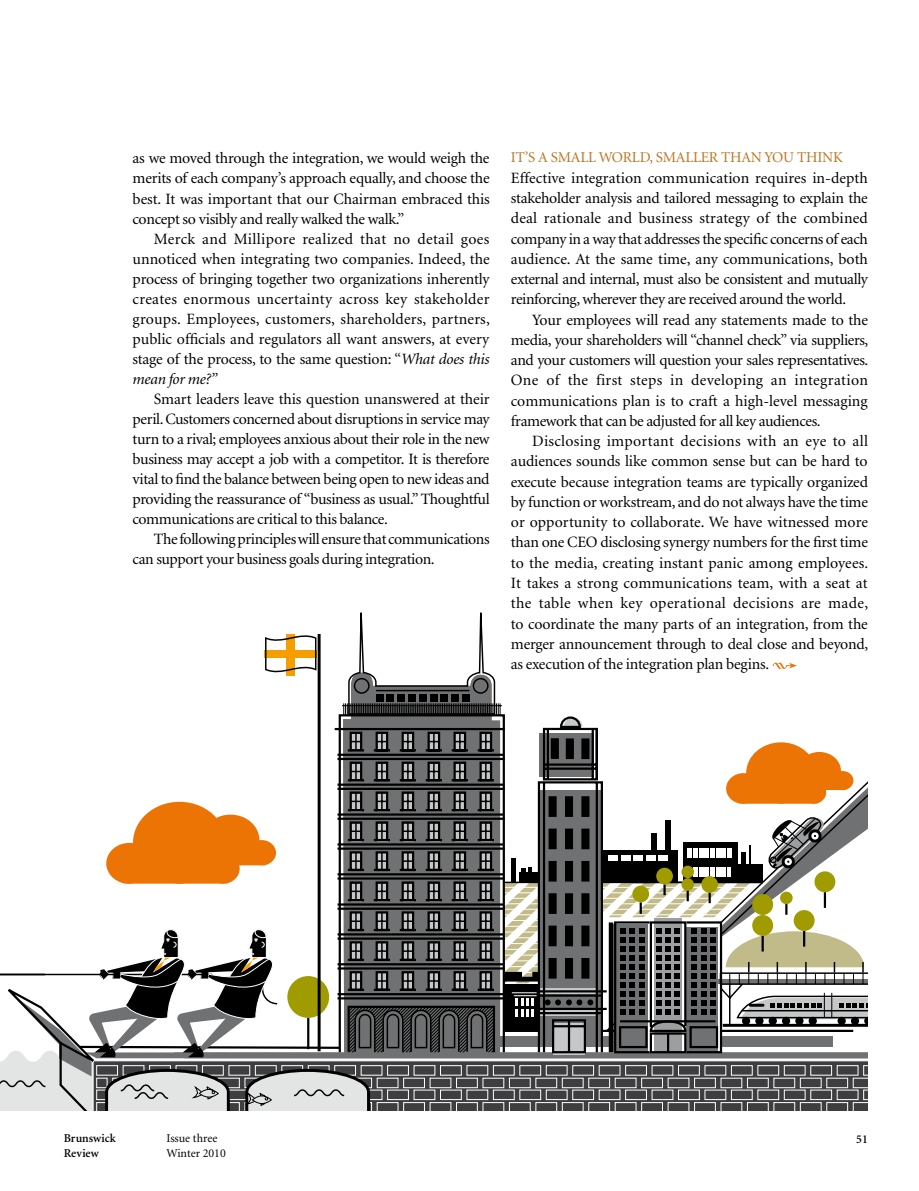
<style>
.page{position:relative;width:919px;height:1191px;background:#fff}
.page>*{position:absolute;margin:0;border:0;box-sizing:border-box;transform-origin:0 0}
.t1{font:15.75px/20.2px "Minion";letter-spacing:-.02em;color:#000;text-align:justify}
.t2{font:15px "Minion Regular SC";letter-spacing:-.015em;color:#ba7623}
.t3{font:12px "Minion";color:#000}
.t4{font:600 12px/15px "Minion";color:#000}
.s1{font-style:italic}
</style>
<div class="page">
<svg style="left:0;top:612px;width:868px;height:498px"></svg>
<p class="t1" style="left:133px;top:148px;width:359px">as we moved through the integration, we would weigh the merits of each company’s approach equally, and choose the best. It was important that our Chairman embraced this concept so visibly and really walked the walk.”</p>
<p class="t1" style="left:133px;top:230px;width:359px;text-indent:21px">Merck and Millipore realized that no detail goes unnoticed when integrating two companies. Indeed, the process of bringing together two organizations inherently creates enormous uncertainty across key stakeholder groups. Employees, customers, shareholders, partners, public officials and regulators all want answers, at every stage of the process, to the same question: “<span class="s1">What does this mean for me?”</span></p>
<p class="t1" style="left:133px;top:390px;width:359px;text-indent:21px">Smart leaders leave this question unanswered at their peril. Customers concerned about disruptions in service may turn to a rival; employees anxious about their role in the new business may accept a job with a competitor. It is therefore vital to find the balance between being open to new ideas and providing the reassurance of “business as usual.” Thoughtful communications are critical to this balance.</p>
<p class="t1" style="left:133px;top:529px;width:358px;text-indent:21px">The following principles will ensure that communications can support your business goals during integration.</p>
<p class="t2" style="left:511px;top:150px;width:333px">IT’S A SMALL WORLD, SMALLER THAN YOU THINK</p>
<p class="t1" style="left:511px;top:168px;width:358px">Effective integration communication requires in-depth stakeholder analysis and tailored messaging to explain the deal rationale and business strategy of the combined company in a way that addresses the specific concerns of each audience. At the same time, any communications, both external and internal, must also be consistent and mutually reinforcing, wherever they are received around the world.</p>
<p class="t1" style="left:511px;top:310px;width:359px;text-indent:21px">Your employees will read any statements made to the media, your shareholders will “channel check” via suppliers, and your customers will question your sales representatives.<br>One of the first steps in developing an integration communications plan is to craft a high-level messaging framework that can be adjusted for all key audiences.</p>
<p class="t1" style="left:511px;top:431px;width:359px;text-indent:21px">Disclosing important decisions with an eye to all audiences sounds like common sense but can be hard to execute because integration teams are typically organized by function or workstream, and do not always have the time or opportunity to collaborate. We have witnessed more than one CEO disclosing synergy numbers for the first time to the media, creating instant panic among employees.<br>It takes a strong communications team, with a seat at the table when key operational decisions are made, to coordinate the many parts of an integration, from the merger announcement through to deal close and beyond, as execution of the integration plan begins.</p>
<p class="t4" style="left:64px;top:1131px;width:53px">Brunswick<br>Review</p>
<p class="t3" style="left:166px;top:1132px;width:52px">Issue three</p>
<p class="t4" style="left:856px;top:1131px;width:13px">51</p>
<p class="t3" style="left:166px;top:1147px;width:61px">Winter 2010</p>
</div>
